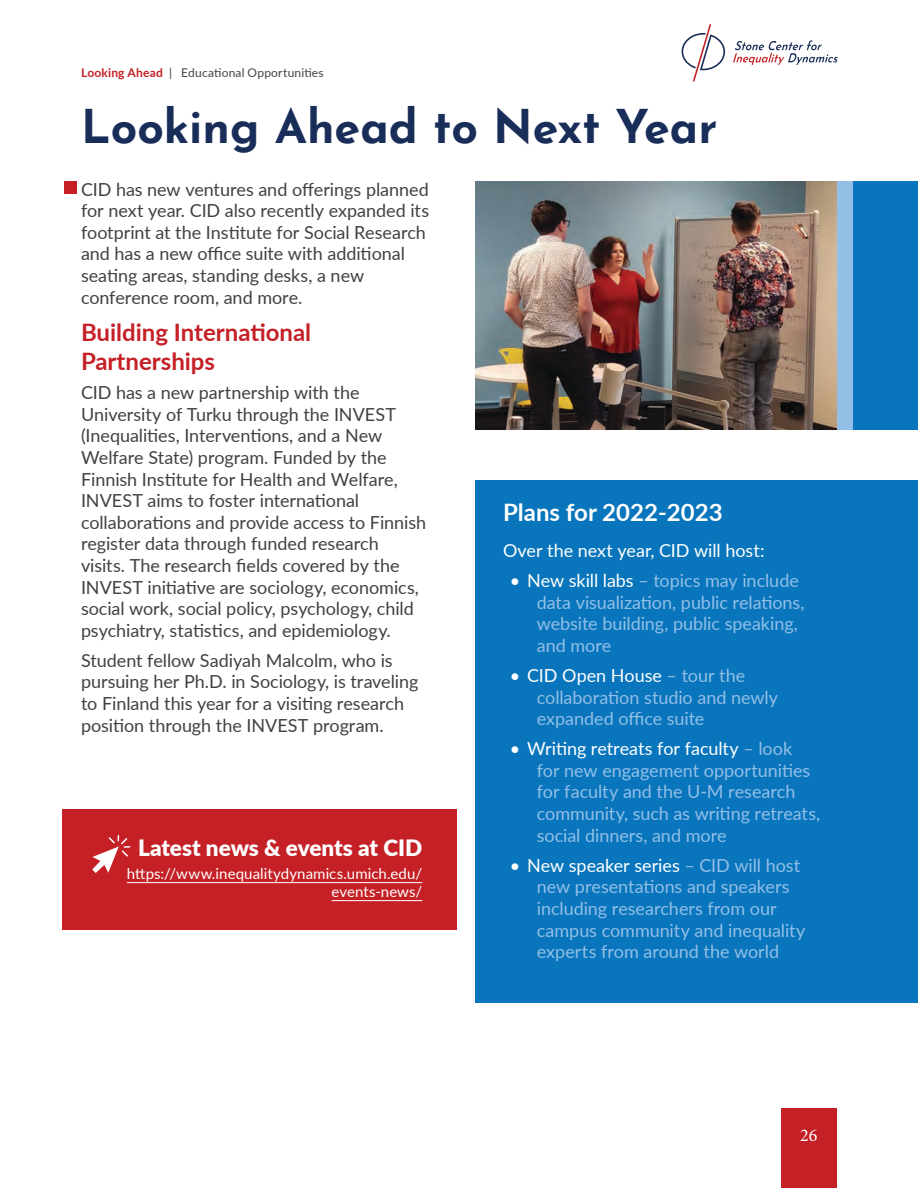
<style>
.page{position:relative;width:918px;height:1188px;background:#fff}
.page>*{position:absolute;margin:0;border:0;box-sizing:border-box;transform-origin:0 0}
.t1{font:700 46.5px "Josefin Sans";color:#192d59}
.t2{font:700 24px/28.8px "Lato";color:#c42026}
.t3{font:700 24px "Lato";color:#fff}
.t4{font:900 22.5px "Lato";letter-spacing:-.005em;color:#fff}
.t5{font:18px/21.6px "Lato";letter-spacing:-.005em;color:#414142}
.t6{font:18px/21.6px "Lato";color:#93bfe7}
.t7{font:18px "Lato";letter-spacing:-.005em;color:#fff}
.t8{font:18px "Minion Pro";color:#fff}
.t9{font:15px "Lato";letter-spacing:.005em;color:#fff}
.t10{font:12px "Lato";letter-spacing:.015em;color:#414142}
.s1{font-weight:700;color:#c42026}
.s2{color:#fff}
</style>
<div class="page">
<div style="left:781px;top:1108px;width:56px;height:80px;background:#c42026"></div>
<svg style="left:682px;top:24px;width:43px;height:57px"></svg>
<svg style="left:733px;top:40px;width:105px;height:25px"></svg>
<div style="left:476px;top:181px;width:442px;height:248px;background:#0875bc"></div>
<div style="left:476px;top:480px;width:442px;height:522px;background:#0875bc"></div>
<div style="left:837px;top:181px;width:16px;height:248px;background:#93bfe7"></div>
<img style="left:476px;top:181px;width:361px;height:248px">
<div style="left:62px;top:810px;width:395px;height:120px;background:#c42026"></div>
<svg style="left:92px;top:836px;width:38px;height:37px"></svg>
<hr style="left:127px;top:882px;width:295px;height:1px;background:#fff">
<hr style="left:332px;top:900px;width:90px;height:1px;background:#fff">
<div style="left:64px;top:181px;width:12px;height:13px;background:#c42026"></div>
<p class="t10" style="left:81px;top:64px;width:244px"><span class="s1">Looking Ahead</span> | Educational Opportunities</p>
<h1 class="t1" style="left:81px;top:85px;width:638px">Looking Ahead to Next Year</h1>
<p class="t5" style="left:81px;top:177px;width:350px">CID has new ventures and offerings planned for next year. CID also recently expanded its footprint at the Institute for Social Research and has a new office suite with additional seating areas, standing desks, a new conference room, and more.</p>
<h2 class="t2" style="left:81px;top:317px;width:232px">Building International<br>Partnerships</h2>
<p class="t5" style="left:81px;top:381px;width:347px">CID has a new partnership with the University of Turku through the INVEST (Inequalities, Interventions, and a New Welfare State) program. Funded by the Finnish Institute for Health and Welfare, INVEST aims to foster international collaborations and provide access to Finnish register data through funded research visits. The research fields covered by the INVEST initiative are sociology, economics, social work, social policy, psychology, child psychiatry, statistics, and epidemiology.</p>
<p class="t5" style="left:81px;top:649px;width:339px">Student fellow Sadiyah Malcolm, who is pursuing her Ph.D. in Sociology, is traveling to Finland this year for a visiting research position through the INVEST program.</p>
<p class="t3" style="left:503px;top:495px;width:221px">Plans for 2022-2023</p>
<p class="t7" style="left:503px;top:538px;width:263px">Over the next year, CID will host:</p>
<p class="t6" style="left:537px;top:569px;width:269px;text-indent:-27px"><span class="s2">• New skill labs</span> – topics may include data visualization, public relations, website building, public speaking, and more</p>
<p class="t6" style="left:537px;top:664px;width:243px;text-indent:-27px"><span class="s2">• CID Open House</span> – tour the collaboration studio and newly expanded office suite</p>
<p class="t6" style="left:537px;top:737px;width:285px;text-indent:-27px"><span class="s2">• Writing retreats for faculty</span> – look<br>for new engagement opportunities for faculty and the U-M research community, such as writing retreats, social dinners, and more</p>
<p class="t6" style="left:537px;top:854px;width:270px;text-indent:-27px"><span class="s2">• New speaker series</span> – CID will host new presentations and speakers including researchers from our campus community and inequality experts from around the world</p>
<p class="t4" style="left:138px;top:831px;width:286px">Latest news &amp; events at CID</p>
<p class="t9" style="left:127px;top:863px;width:297px">https://www.inequalitydynamics.umich.edu/</p>
<p class="t9" style="left:332px;top:881px;width:92px">events-news/</p>
<p class="t8" style="left:800px;top:1123px;width:19px">26</p>
</div>
